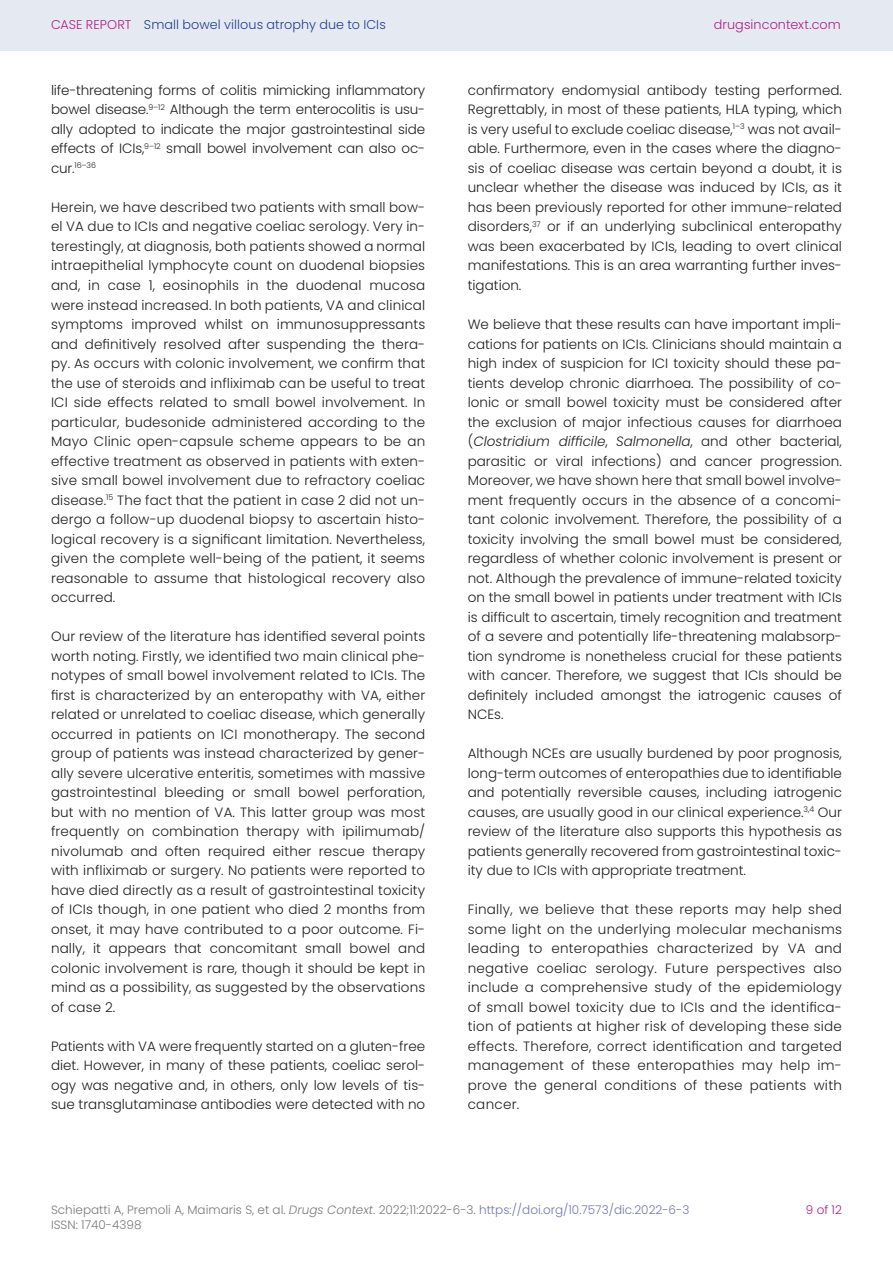
<style>
.page{position:relative;width:893px;height:1263px;background:#fff}
.page>*{position:absolute;margin:0;border:0;box-sizing:border-box;transform-origin:0 0}
.Body_Black{font:300 13.5px/19.5px "Poppins";color:#231f20;text-align:justify}
.Body_Black_First{font:300 13.5px/19.5px "Poppins";letter-spacing:-.01em;color:#231f20;text-align:justify}
.t1{font:300 12.75px "Poppins";letter-spacing:.01em;color:#243d91}
.t2{font:300 12.75px "Poppins";letter-spacing:.01em;color:#b21f81}
.t3{font:300 12px "Poppins";color:#7c7878}
.t4{font:300 12px "Poppins";color:#b21f81}
.Body_Black_First-2{font:300 7.8px "Poppins";color:#231f20}
.s1{color:#b21f81}
.s2{font-size:13.5px}
.s3{font-style:italic}
.s4{color:#7376b2}
</style>
<div class="page">
<div style="left:0;top:0;width:893px;height:51px;background:#e5eaf2"></div>
<p class="t1" style="left:51px;top:17px;width:336px"><span class="s1">CASE REPORT</span> Small bowel villous atrophy due to ICIs</p>
<p class="t2" style="left:714px;top:17px;width:129px">drugsincontext.com</p>
<p class="Body_Black_First" style="left:51px;top:81px;width:376px">life-threatening forms of colitis mimicking inflammatory bowel disease.<sup>9–12</sup> Although the term enterocolitis is usu&shy;ally adopted to indicate the major gastrointestinal side effects of ICIs,<sup>9–12</sup> small bowel involvement can also oc-</p>
<p class="Body_Black_First-2" style="left:51px;top:161px;width:47px"><span class="s2">cur.</span>16–36</p>
<p class="Body_Black" style="left:51px;top:198px;width:376px">Herein, we have described two patients with small bow&shy;el VA due to ICIs and negative coeliac serology. Very in&shy;terestingly, at diagnosis, both patients showed a normal intraepithelial lymphocyte count on duodenal biopsies and, in case 1, eosinophils in the duodenal mucosa were instead increased. In both patients, VA and clinical symptoms improved whilst on immunosuppressants and definitively resolved after suspending the thera&shy;py. As occurs with colonic involvement, we confirm that the use of steroids and infliximab can be useful to treat ICI side effects related to small bowel involvement. In particular, budesonide administered according to the Mayo Clinic open-capsule scheme appears to be an effective treatment as observed in patients with exten&shy;sive small bowel involvement due to refractory coeliac disease.<sup>15</sup> The fact that the patient in case 2 did not un&shy;dergo a follow-up duodenal biopsy to ascertain histo&shy;logical recovery is a significant limitation. Nevertheless, given the complete well-being of the patient, it seems reasonable to assume that histological recovery also occurred.</p>
<p class="Body_Black" style="left:51px;top:627px;width:376px">Our review of the literature has identified several points worth noting. Firstly, we identified two main clinical phe&shy;notypes of small bowel involvement related to ICIs. The first is characterized by an enteropathy with VA, either related or unrelated to coeliac disease, which generally occurred in patients on ICI monotherapy. The second group of patients was instead characterized by gener&shy;ally severe ulcerative enteritis, sometimes with massive gastrointestinal bleeding or small bowel perforation, but with no mention of VA. This latter group was most frequently on combination therapy with ipilimumab/ nivolumab and often required either rescue therapy with infliximab or surgery. No patients were reported to have died directly as a result of gastrointestinal toxicity of ICIs though, in one patient who died 2 months from onset, it may have contributed to a poor outcome. Fi&shy;nally, it appears that concomitant small bowel and colonic involvement is rare, though it should be kept in mind as a possibility, as suggested by the observations of case 2.</p>
<p class="Body_Black" style="left:51px;top:1036px;width:376px">Patients with VA were frequently started on a gluten-free diet. However, in many of these patients, coeliac serol&shy;ogy was negative and, in others, only low levels of tis&shy;sue transglutaminase antibodies were detected with no</p>
<p class="Body_Black" style="left:468px;top:81px;width:376px">confirmatory endomysial antibody testing performed.<br>Regrettably, in most of these patients, HLA typing, which is very useful to exclude coeliac disease,<sup>1–3</sup> was not avail&shy;able. Furthermore, even in the cases where the diagno&shy;sis of coeliac disease was certain beyond a doubt, it is unclear whether the disease was induced by ICIs, as it has been previously reported for other immune-related disorders,<sup>37</sup> or if an underlying subclinical enteropathy was been exacerbated by ICIs, leading to overt clinical manifestations. This is an area warranting further inves&shy;tigation.</p>
<p class="Body_Black" style="left:468px;top:315px;width:376px">We believe that these results can have important impli&shy;cations for patients on ICIs. Clinicians should maintain a high index of suspicion for ICI toxicity should these pa&shy;tients develop chronic diarrhoea. The possibility of co&shy;lonic or small bowel toxicity must be considered after the exclusion of major infectious causes for diarrhoea (<span class="s3">Clostridium difficile</span>, <span class="s3">Salmonella</span>, and other bacterial, parasitic or viral infections) and cancer progression.<br>Moreover, we have shown here that small bowel involve&shy;ment frequently occurs in the absence of a concomi&shy;tant colonic involvement. Therefore, the possibility of a toxicity involving the small bowel must be considered, regardless of whether colonic involvement is present or not. Although the prevalence of immune-related toxicity on the small bowel in patients under treatment with ICIs is difficult to ascertain, timely recognition and treatment of a severe and potentially life-threatening malabsorp&shy;tion syndrome is nonetheless crucial for these patients with cancer. Therefore, we suggest that ICIs should be definitely included amongst the iatrogenic causes of NCEs.</p>
<p class="Body_Black" style="left:468px;top:744px;width:376px">Although NCEs are usually burdened by poor prognosis, long-term outcomes of enteropathies due to identifiable and potentially reversible causes, including iatrogenic causes, are usually good in our clinical experience.<sup>3,4</sup> Our review of the literature also supports this hypothesis as patients generally recovered from gastrointestinal toxic&shy;ity due to ICIs with appropriate treatment.</p>
<p class="Body_Black" style="left:468px;top:900px;width:376px">Finally, we believe that these reports may help shed some light on the underlying molecular mechanisms leading to enteropathies characterized by VA and negative coeliac serology. Future perspectives also include a comprehensive study of the epidemiology of small bowel toxicity due to ICIs and the identifica&shy;tion of patients at higher risk of developing these side effects. Therefore, correct identification and targeted management of these enteropathies may help im&shy;prove the general conditions of these patients with cancer.</p>
<p class="t3" style="left:51px;top:1203px;width:640px">Schiepatti A, Premoli A, Maimaris S, et al. <span class="s3">Drugs Context</span>. 2022;11:2022-6-3. <span class="s4">https://doi.org/10.7573/dic.2022-6-3</span></p>
<p class="t4" style="left:806px;top:1203px;width:38px">9 of 12</p>
<p class="t3" style="left:51px;top:1218px;width:92px">ISSN: 1740-4398</p>
</div>
